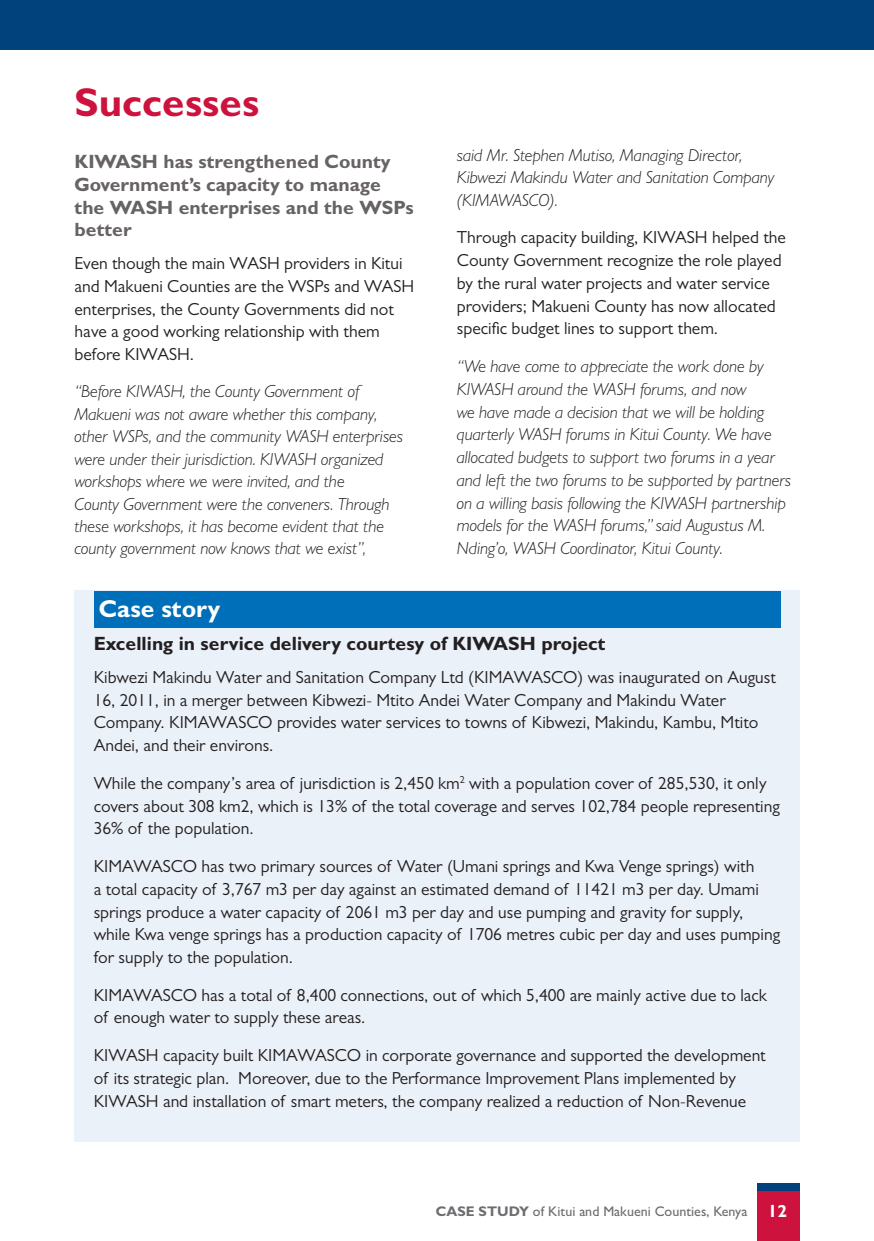
<style>
.page{position:relative;width:874px;height:1241px;background:#fff}
.page>*{position:absolute;margin:0;border:0;box-sizing:border-box;transform-origin:0 0}
.Heading_1{font:700 40.25px "Gill Sans";color:#cd123d}
.CASE_STUDY{font:700 24.5px "Gill Sans";color:#fff}
.subtitles{font:700 19.25px/22.8px "Gill Sans";color:#676362}
.case_study_subtijle{font:700 19.25px "Gill Sans";color:#231f20}
.t1{font:17.5px/22.8px "Gill Sans";color:#231f20}
.t2{font:italic 300 17.5px/22.4px "Gill Sans";color:#231f20}
.t3{font:500 14px "Gill Sans";color:#6c6d70}
.s1{font-weight:700}
.s2{font-weight:700;font-size:17.5px;color:#fff}
</style>
<div class="page">
<div style="left:0;top:0;width:873px;height:50px;background:#01427c"></div>
<div style="left:756px;top:1190px;width:43px;height:50px;background:#cd123d"></div>
<div style="left:756px;top:1182px;width:43px;height:8px;background:#01427c"></div>
<div style="left:74px;top:590px;width:725px;height:551px;background:#ebf1f9"></div>
<div style="left:94px;top:590px;width:685px;height:37px;background:#006fb9"></div>
<p class="Heading_1" style="left:74px;top:77px;width:186px">Successes</p>
<p class="subtitles" style="left:74px;top:150px;width:340px">KIWASH has strengthened County<br>Government’s capacity to manage the WASH enterprises and the WSPs better</p>
<p class="t1" style="left:74px;top:252px;width:341px">Even though the main WASH providers in Kitui and Makueni Counties are the WSPs and WASH enterprises, the County Governments did not have a good working relationship with them before KIWASH.</p>
<p class="t2" style="left:74px;top:380px;width:330px">“Before KIWASH, the County Government of Makueni was not aware whether this company, other WSPs, and the community WASH enterprises were under their jurisdiction. KIWASH organized workshops where we were invited, and the<br>County Government were the conveners. Through these workshops, it has become evident that the county government now knows that we exist”,</p>
<p class="t2" style="left:456px;top:143px;width:319px">said Mr. Stephen Mutiso, Managing Director,<br>Kibwezi Makindu Water and Sanitation Company (KIMAWASCO).</p>
<p class="t1" style="left:456px;top:226px;width:330px">Through capacity building, KIWASH helped the County Government recognize the role played by the rural water projects and water service providers; Makueni County has now allocated specific budget lines to support them.</p>
<p class="t2" style="left:456px;top:354px;width:335px">“We have come to appreciate the work done by KIWASH around the WASH forums, and now<br>we have made a decision that we will be holding quarterly WASH forums in Kitui County. We have allocated budgets to support two forums in a year and left the two forums to be supported by partners on a willing basis following the KIWASH partnership models for the WASH forums,” said Augustus M.<br>Nding’o, WASH Coordinator, Kitui County.</p>
<p class="CASE_STUDY" style="left:99px;top:594px;width:123px">Case story</p>
<p class="case_study_subtijle" style="left:94px;top:631px;width:513px">Excelling in service delivery courtesy of KIWASH project</p>
<p class="t1" style="left:94px;top:665px;width:683px">Kibwezi Makindu Water and Sanitation Company Ltd (KIMAWASCO) was inaugurated on August 16, 2011, in a merger between Kibwezi- Mtito Andei Water Company and Makindu Water Company. KIMAWASCO provides water services to towns of Kibwezi, Makindu, Kambu, Mtito Andei, and their environs.</p>
<p class="t1" style="left:94px;top:771px;width:687px">While the company’s area of jurisdiction is 2,450 km<sup>2</sup> with a population cover of 285,530, it only covers about 308 km2, which is 13% of the total coverage and serves 102,784 people representing<br>36% of the population.</p>
<p class="t1" style="left:94px;top:854px;width:687px">KIMAWASCO has two primary sources of Water (Umani springs and Kwa Venge springs) with<br>a total capacity of 3,767 m3 per day against an estimated demand of 11421 m3 per day. Umami springs produce a water capacity of 2061 m3 per day and use pumping and gravity for supply, while Kwa venge springs has a production capacity of 1706 metres cubic per day and uses pumping for supply to the population.</p>
<p class="t1" style="left:94px;top:983px;width:674px">KIMAWASCO has a total of 8,400 connections, out of which 5,400 are mainly active due to lack of enough water to supply these areas.</p>
<p class="t1" style="left:94px;top:1043px;width:673px">KIWASH capacity built KIMAWASCO in corporate governance and supported the development of its strategic plan. Moreover, due to the Performance Improvement Plans implemented by<br>KIWASH and installation of smart meters, the company realized a reduction of Non-Revenue</p>
<p class="t3" style="left:435px;top:1202px;width:353px"><span class="s1">CASE STUDY</span> of Kitui and Makueni Counties, Kenya <span class="s2">12</span></p>
</div>
